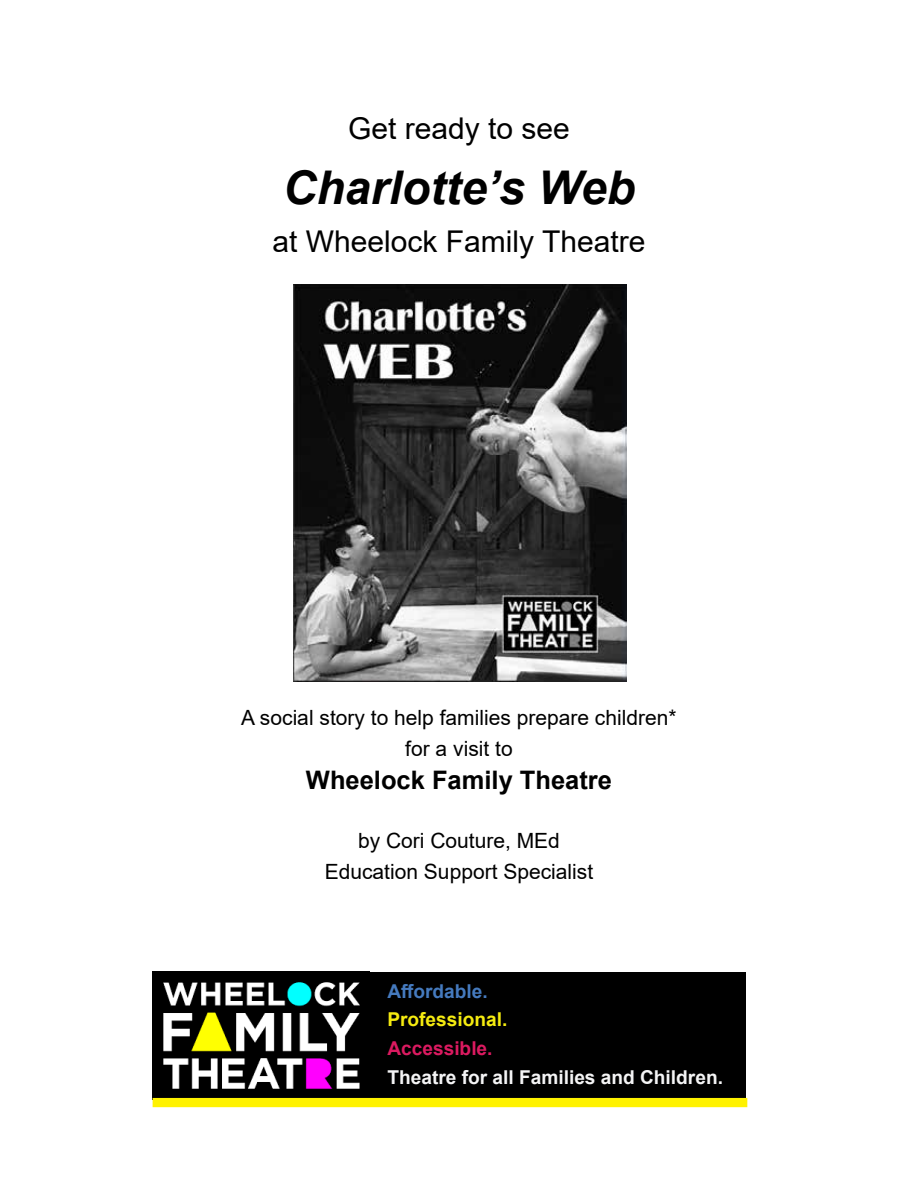
<style>
.page{position:relative;width:918px;height:1188px;background:#fff}
.page>*{position:absolute;margin:0;border:0;box-sizing:border-box;transform-origin:0 0}
.t1{font:italic 700 46.5px "Arial";color:#000}
.t2{font:30px "Arial";color:#000}
.t3{font:700 25.5px "Arial";color:#000}
.t4{font:21px/31.5px "Arial";color:#000;text-align:center}
.t5{font:700 19.05px "Arial";color:#f4f4f5}
.t6{font:700 19.05px "Arial";color:#f5eb10}
.t7{font:700 19.05px "Arial";color:#457abe}
.t8{font:700 19.05px "Arial";color:#db1a60}
</style>
<div class="page">
<img style="left:293px;top:285px;width:333px;height:396px">
<img style="left:153px;top:972px;width:215px;height:126px">
<div style="left:368px;top:972px;width:378px;height:127px;background:#000"></div>
<div style="left:153px;top:1098px;width:594px;height:9px;background:#fff200"></div>
<h2 class="t2" style="left:348px;top:108px;width:223px">Get ready to see</h2>
<h1 class="t1" style="left:283px;top:156px;width:354px">Charlotte’s Web</h1>
<h2 class="t2" style="left:273px;top:221px;width:374px">at Wheelock Family Theatre</h2>
<p class="t4" style="left:241px;top:702px;width:437px">A social story to help families prepare children* for a visit to</p>
<p class="t3" style="left:306px;top:762px;width:308px">Wheelock Family Theatre</p>
<p class="t4" style="left:325px;top:825px;width:270px">by Cori Couture, MEd<br>Education Support Specialist</p>
<p class="t7" style="left:387px;top:978px;width:102px">Affordable.</p>
<p class="t6" style="left:387px;top:1006px;width:122px">Professional.</p>
<p class="t8" style="left:387px;top:1035px;width:107px">Accessible.</p>
<p class="t5" style="left:387px;top:1064px;width:337px">Theatre for all Families and Children.</p>
</div>
